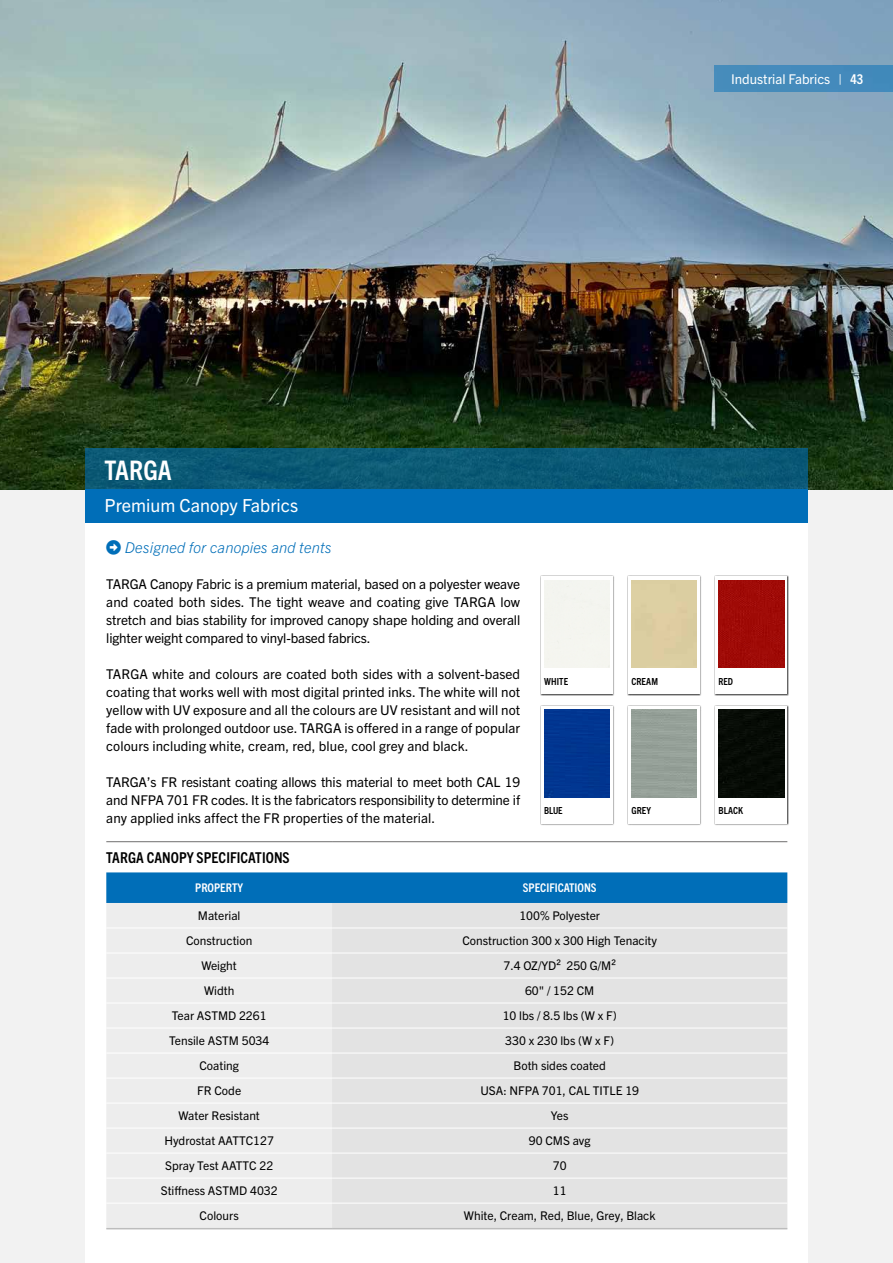
<style>
.page{position:relative;width:893px;height:1263px;background:#f2f2f2}
.page>*{position:absolute;margin:0;border:0;box-sizing:border-box;transform-origin:0 0}
.t1{font:700 condensed 27px "Trade Gothic Next LT Pro";color:#fff}
.t2{font:18px "Trade Gothic Next LT Pro";color:#fff}
.t3{font:italic 300 15px "Trade Gothic Next LT Pro";letter-spacing:.01em;color:#006eb8}
.t4{font:700 condensed 15px "Trade Gothic Next LT Pro";letter-spacing:.005em;color:#000}
.t5{font:13.5px/18px "Trade Gothic Next LT Pro";letter-spacing:.005em;color:#000;text-align:justify}
.t6{font:13.5px "Trade Gothic Next LT Pro";color:#fff}
.t7{font:12px "Trade Gothic Next LT Pro";color:#000}
.t8{font:700 condensed 12px "Trade Gothic Next LT Pro";color:#fff}
.t9{font:700 condensed 9.75px "Trade Gothic Next LT Pro";letter-spacing:.01em;color:#000}
.s1{font-weight:700;font-stretch:condensed}
</style>
<div class="page">
<div style="left:85px;top:134px;width:723px;height:1129px;background:#fff"></div>
<img style="left:0;top:0;width:893px;height:489px">
<div style="left:85px;top:489px;width:723px;height:34px;background:#006eb8"></div>
<div style="left:85px;top:449px;width:723px;height:40px;background:#0b5976"></div>
<div style="left:106px;top:872px;width:681px;height:31px;background:#006eb8"></div>
<div style="left:106px;top:903px;width:226px;height:325px;background:#ededed"></div>
<div style="left:332px;top:903px;width:455px;height:325px;background:#e3e3e3"></div>
<hr style="left:106px;top:841px;width:226px;height:1px;background:#706f6f">
<hr style="left:332px;top:841px;width:455px;height:1px;background:#706f6f">
<hr style="left:106px;top:928px;width:226px;height:1px;background:#fff">
<hr style="left:332px;top:928px;width:455px;height:1px;background:#fff">
<hr style="left:106px;top:953px;width:226px;height:1px;background:#fff">
<hr style="left:332px;top:953px;width:455px;height:1px;background:#fff">
<hr style="left:106px;top:978px;width:226px;height:1px;background:#fff">
<hr style="left:332px;top:978px;width:455px;height:1px;background:#fff">
<hr style="left:106px;top:1003px;width:226px;height:1px;background:#fff">
<hr style="left:332px;top:1003px;width:455px;height:1px;background:#fff">
<hr style="left:106px;top:1028px;width:226px;height:1px;background:#fff">
<hr style="left:332px;top:1028px;width:455px;height:1px;background:#fff">
<hr style="left:106px;top:1053px;width:226px;height:1px;background:#fff">
<hr style="left:332px;top:1053px;width:455px;height:1px;background:#fff">
<hr style="left:106px;top:1078px;width:226px;height:1px;background:#fff">
<hr style="left:332px;top:1078px;width:455px;height:1px;background:#fff">
<hr style="left:106px;top:1103px;width:226px;height:1px;background:#fff">
<hr style="left:332px;top:1103px;width:455px;height:1px;background:#fff">
<hr style="left:106px;top:1128px;width:226px;height:1px;background:#fff">
<hr style="left:332px;top:1128px;width:455px;height:1px;background:#fff">
<hr style="left:106px;top:1153px;width:226px;height:1px;background:#fff">
<hr style="left:332px;top:1153px;width:455px;height:1px;background:#fff">
<hr style="left:106px;top:1178px;width:226px;height:1px;background:#fff">
<hr style="left:332px;top:1178px;width:455px;height:1px;background:#fff">
<hr style="left:106px;top:1203px;width:226px;height:1px;background:#fff">
<hr style="left:332px;top:1203px;width:455px;height:1px;background:#fff">
<hr style="left:106px;top:1228px;width:226px;height:1px;background:#bcbcbc">
<hr style="left:332px;top:1228px;width:455px;height:1px;background:#bcbcbc">
<div style="left:540px;top:575px;width:74px;height:121px;background:#000;opacity:.75"></div>
<div style="left:541px;top:577px;width:72px;height:117px;background:linear-gradient(to right,#f7f8f3,#f7f8f4)"></div>
<div style="left:544px;top:710px;width:66px;height:87px;background:#013690"></div>
<div style="left:627px;top:575px;width:75px;height:121px;background:#000;opacity:.75"></div>
<svg style="left:628px;top:577px;width:72px;height:117px;fill:#ddcea1"></svg>
<div style="left:627px;top:705px;width:75px;height:120px;background:#000;opacity:.75"></div>
<svg style="left:628px;top:706px;width:72px;height:117px;fill:#97a29a"></svg>
<div style="left:714px;top:575px;width:75px;height:121px;background:#000;opacity:.75"></div>
<div style="left:715px;top:577px;width:72px;height:117px;background:#fff"></div>
<div style="left:718px;top:580px;width:66px;height:88px;background:#9f0a07"></div>
<div style="left:714px;top:705px;width:75px;height:120px;background:#000;opacity:.75"></div>
<div style="left:715px;top:706px;width:72px;height:117px;background:#fff"></div>
<div style="left:718px;top:710px;width:66px;height:87px;background:#060b05"></div>
<div style="left:714px;top:66px;width:179px;height:26px;background:#458bbc"></div>
<p class="t6" style="left:731px;top:70px;width:134px">Industrial Fabrics | <span class="s1">43</span></p>
<h1 class="t1" style="left:105px;top:452px;width:69px">TARGA</h1>
<h2 class="t2" style="left:105px;top:492px;width:195px">Premium Canopy Fabrics</h2>
<p class="t3" style="left:125px;top:537px;width:208px">Designed for canopies and tents</p>
<p class="t5" style="left:106px;top:574px;width:415px">TARGA Canopy Fabric is a premium material, based on a polyester weave and coated both sides. The tight weave and coating give TARGA low stretch and bias stability for improved canopy shape holding and overall lighter weight compared to vinyl-based fabrics.</p>
<p class="t5" style="left:106px;top:664px;width:415px">TARGA white and colours are coated both sides with a solvent-based coating that works well with most digital printed inks. The white will not yellow with UV exposure and all the colours are UV resistant and will not fade with prolonged outdoor use. TARGA is offered in a range of popular colours including white, cream, red, blue, cool grey and black.</p>
<p class="t5" style="left:106px;top:772px;width:415px">TARGA’s FR resistant coating allows this material to meet both CAL 19 and NFPA 701 FR codes. It is the fabricators responsibility to determine if any applied inks affect the FR properties of the material.</p>
<p class="t9" style="left:544px;top:674px;width:26px">WHITE</p>
<p class="t9" style="left:544px;top:804px;width:20px">BLUE</p>
<p class="t9" style="left:631px;top:674px;width:28px">CREAM</p>
<p class="t9" style="left:631px;top:804px;width:21px">GREY</p>
<p class="t4" style="left:106px;top:847px;width:185px">TARGA CANOPY SPECIFICATIONS</p>
<p class="t8" style="left:195px;top:880px;width:49px">PROPERTY</p>
<p class="t8" style="left:523px;top:880px;width:75px">SPECIFICATIONS</p>
<p class="t7" style="left:198px;top:907px;width:44px">Material</p>
<p class="t7" style="left:519px;top:907px;width:82px">100% Polyester</p>
<p class="t7" style="left:186px;top:932px;width:68px">Construction</p>
<p class="t7" style="left:462px;top:932px;width:196px">Construction 300 x 300 High Tenacity</p>
<p class="t7" style="left:202px;top:957px;width:37px">Weight</p>
<p class="t7" style="left:503px;top:957px;width:114px">7.4 OZ/YD² 250 G/M²</p>
<p class="t7" style="left:204px;top:982px;width:32px">Width</p>
<p class="t7" style="left:525px;top:982px;width:71px">60" / 152 CM</p>
<p class="t7" style="left:172px;top:1007px;width:96px">Tear ASTMD 2261</p>
<p class="t7" style="left:503px;top:1007px;width:116px">10 lbs / 8.5 lbs (W x F)</p>
<p class="t7" style="left:169px;top:1032px;width:102px">Tensile ASTM 5034</p>
<p class="t7" style="left:505px;top:1032px;width:110px">330 x 230 lbs (W x F)</p>
<p class="t7" style="left:199px;top:1057px;width:41px">Coating</p>
<p class="t7" style="left:514px;top:1057px;width:94px">Both sides coated</p>
<p class="t7" style="left:197px;top:1082px;width:46px">FR Code</p>
<p class="t7" style="left:480px;top:1082px;width:160px">USA: NFPA 701, CAL TITLE 19</p>
<p class="t7" style="left:179px;top:1107px;width:83px">Water Resistant</p>
<p class="t7" style="left:551px;top:1107px;width:19px">Yes</p>
<p class="t7" style="left:164px;top:1132px;width:111px">Hydrostat AATTC127</p>
<p class="t7" style="left:529px;top:1132px;width:63px">90 CMS avg</p>
<p class="t7" style="left:165px;top:1157px;width:110px">Spray Test AATTC 22</p>
<p class="t7" style="left:553px;top:1157px;width:15px">70</p>
<p class="t7" style="left:161px;top:1182px;width:118px">Stiffness ASTMD 4032</p>
<p class="t7" style="left:553px;top:1182px;width:15px">11</p>
<p class="t7" style="left:200px;top:1207px;width:41px">Colours</p>
<p class="t7" style="left:464px;top:1207px;width:193px">White, Cream, Red, Blue, Grey, Black</p>
<p class="t9" style="left:718px;top:674px;width:16px">RED</p>
<p class="t9" style="left:718px;top:804px;width:26px">BLACK</p>
</div>
